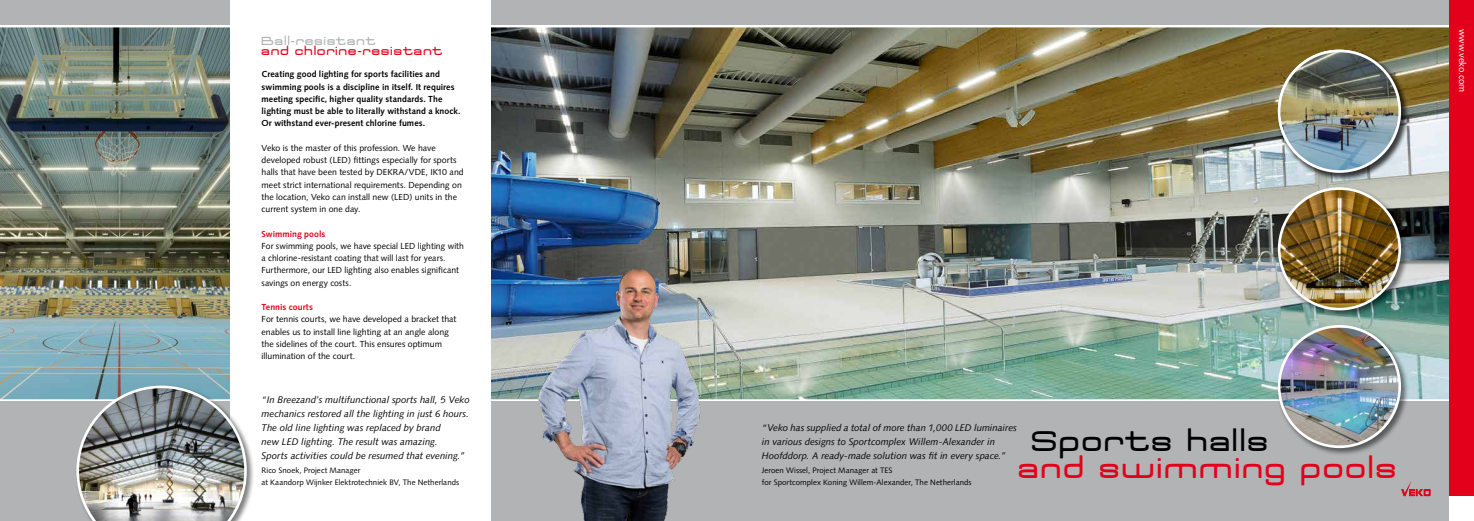
<style>
.page{position:relative;width:1474px;height:521px;background:#fff}
.page>*{position:absolute;margin:0;border:0;box-sizing:border-box;transform-origin:0 0}
.t1{font:34.04px "Televisio";letter-spacing:-.01em;color:#e2001a}
.t2{font:34.04px "Televisio";letter-spacing:-.005em;color:#000}
.t3{font:14px "Televisio";letter-spacing:.005em;color:#e2001a}
.t4{font:14px "Televisio";letter-spacing:.005em;color:#b1b3b4}
.t5{font:italic 9.62px/14px "Syntax";letter-spacing:-.005em;color:#000}
.t6{font:9.62px "Syntax";letter-spacing:-.005em;color:#fff}
.t7{font:8.75px/12.2px "Syntax";color:#000}
.t8{font:700 8.75px/12.2px "Syntax";letter-spacing:.005em;color:#000}
.t9{font:700 8.75px "Syntax";color:#e2001a}
.t10{font:7.88px/12.2px "Syntax";letter-spacing:.005em;color:#000}
</style>
<div class="page">
<img style="left:491px;top:29px;width:958px;height:369px">
<img style="left:0;top:27px;width:230px;height:375px">
<div style="left:486px;top:0;width:965px;height:25px;background:#b1b3b4"></div>
<div style="left:486px;top:402px;width:965px;height:119px;background:#b1b3b4"></div>
<div style="left:0;top:402px;width:230px;height:119px;background:#b1b3b4"></div>
<div style="left:0;top:0;width:230px;height:25px;background:#b1b3b4"></div>
<div style="left:1449px;top:0;width:24px;height:521px;background:#e2001a"></div>
<div style="left:230px;top:0;width:261px;height:521px;background:#fff"></div>
<img style="left:534px;top:260px;width:174px;height:261px">
<div style="left:1276px;top:48px;width:133px;height:133px;background:#000;opacity:.5"></div>
<img style="left:1279px;top:51px;width:120px;height:120px;border-radius:60px">
<div style="left:1277px;top:50px;width:123px;height:123px;border:3px solid #fff;border-radius:50%"></div>
<div style="left:1276px;top:186px;width:133px;height:133px;background:#000;opacity:.5"></div>
<img style="left:1279px;top:189px;width:120px;height:119px">
<div style="left:1277px;top:187px;width:123px;height:123px;border:3px solid #fff;border-radius:50%"></div>
<div style="left:1276px;top:324px;width:133px;height:132px;background:#000;opacity:.5"></div>
<img style="left:1279px;top:327px;width:120px;height:119px">
<div style="left:1277px;top:325px;width:123px;height:123px;border:3px solid #fff;border-radius:50%"></div>
<svg style="left:1401px;top:481px;width:29px;height:15px"></svg>
<div style="left:1449px;top:496px;width:24px;height:25px;background:#fff"></div>
<div style="left:75px;top:384px;width:180px;height:137px;background:#000;opacity:.5"></div>
<img style="left:76px;top:385px;width:171px;height:136px">
<h2 class="t4" style="left:261px;top:33px;width:116px">Ball-resistant</h2>
<h2 class="t3" style="left:261px;top:44px;width:183px">and chlorine-resistant</h2>
<p class="t8" style="left:261px;top:68px;width:200px">Creating good lighting for sports facilities and swimming pools is a discipline in itself. It requires meeting specific, higher quality standards. The lighting must be able to literally withstand a knock.<br>Or withstand ever-present chlorine fumes.</p>
<p class="t7" style="left:261px;top:142px;width:204px">Veko is the master of this profession. We have developed robust (LED) fittings especially for sports halls that have been tested by DEKRA/VDE, IK10 and meet strict international requirements. Depending on the location, Veko can install new (LED) units in the current system in one day.</p>
<p class="t9" style="left:261px;top:229px;width:65px">Swimming pools</p>
<p class="t7" style="left:261px;top:240px;width:204px">For swimming pools, we have special LED lighting with a chlorine-resistant coating that will last for years.<br>Furthermore, our LED lighting also enables significant savings on energy costs.</p>
<p class="t9" style="left:261px;top:302px;width:53px">Tennis courts</p>
<p class="t7" style="left:261px;top:313px;width:196px">For tennis courts, we have developed a bracket that enables us to install line lighting at an angle along the sidelines of the court. This ensures optimum illumination of the court.</p>
<p class="t5" style="left:261px;top:392px;width:209px">“In Breezand’s multifunctional sports hall, 5 Veko mechanics restored all the lighting in just 6 hours.<br>The old line lighting was replaced by brand<br>new LED lighting. The result was amazing.<br>Sports activities could be resumed that evening.”</p>
<p class="t10" style="left:261px;top:464px;width:199px">Rico Snoek, Project Manager<br>at Kaandorp Wijnker Elektrotechniek BV, The Netherlands</p>
<p class="t6" style="left:1467px;top:29px;width:65px;rotate:90deg">www.veko.com</p>
<p class="t5" style="left:761px;top:421px;width:256px">“Veko has supplied a total of more than 1,000 LED luminaires in various designs to Sportcomplex Willem-Alexander in<br>Hoofddorp. A ready-made solution was fit in every space.”</p>
<p class="t10" style="left:761px;top:464px;width:211px">Jeroen Wissel, Project Manager at TES<br>for Sportcomplex Koning Willem-Alexander, The Netherlands</p>
<h1 class="t2" style="left:1029px;top:422px;width:241px">Sports halls</h1>
<h1 class="t1" style="left:1016px;top:449px;width:382px">and swimming pools</h1>
</div>
